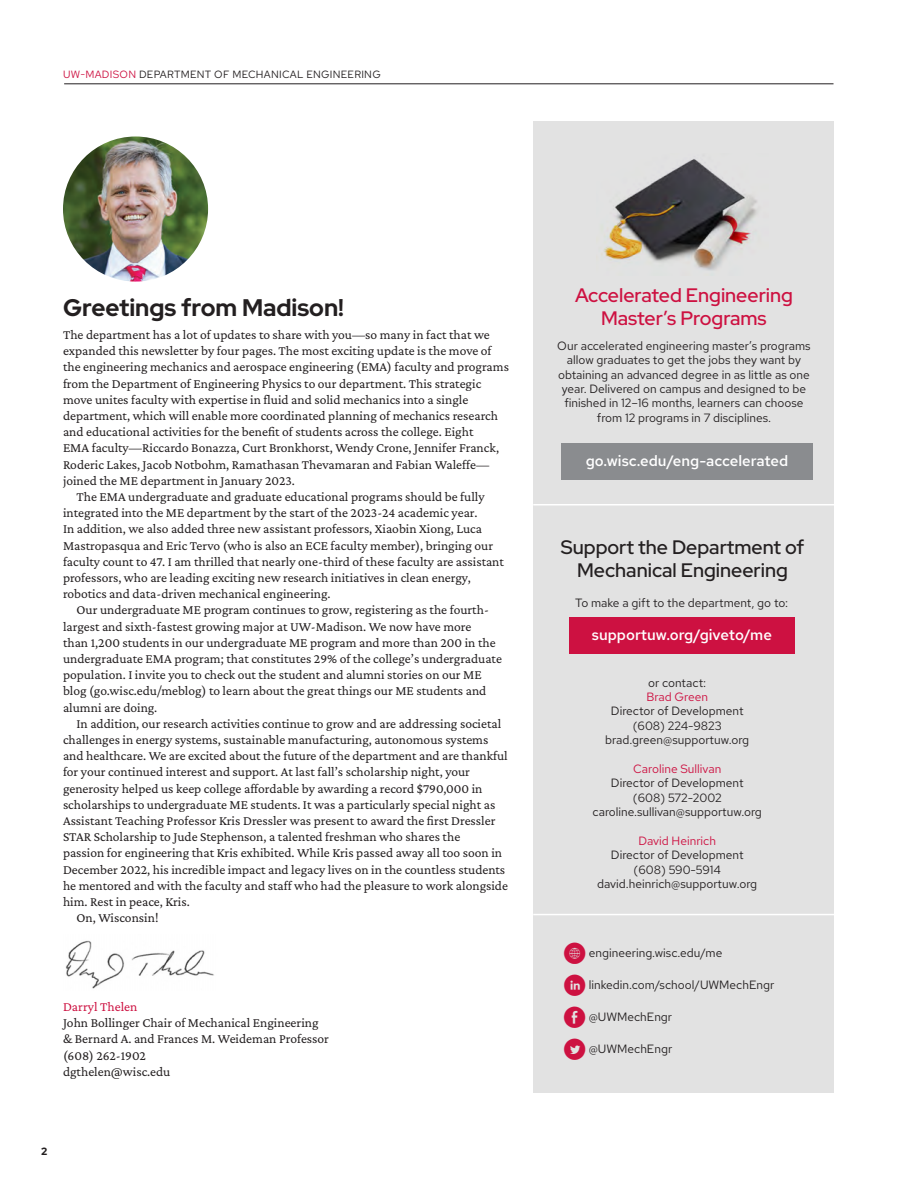
<style>
.page{position:relative;width:918px;height:1188px;background:#fff}
.page>*{position:absolute;margin:0;border:0;box-sizing:border-box;transform-origin:0 0}
.heading_16{font:700 24px "Red Hat Display";color:#231f20}
.heading_12{font:500 19.5px/23.4px "Red Hat Display";color:#231f20;text-align:center}
.t1{font:500 19.5px/23.4px "Red Hat Display";color:#cd1141;text-align:center}
.t2{font:500 15px "Red Hat Text";color:#fff}
.body_text{font:13.5px/16.2px "Crimson Pro";color:#231f20}
.body_text_no_indent{font:13.5px/16.2px "Crimson Pro";color:#231f20}
.body_text_sans{font:12px/14.4px "Red Hat Text";color:#231f20;text-align:center}
.body_text_news_sans{font:12px "Red Hat Text";color:#231f20}
.body_text_sans-2{font:12px "Red Hat Text";color:#cd1141}
.top_mast_info{font:10.5px "Red Hat Text";letter-spacing:.025em;color:#231f20}
.t3{font:700 10.5px "Red Hat Text";color:#231f20}
.s1{color:#cd1141}
.s2{font-family:"Social Media Circled";font-size:21px;color:#cd1141}
</style>
<div class="page">
<div style="left:533px;top:122px;width:301px;height:972px;background:#e2e2e2"></div>
<hr style="left:64px;top:84px;width:770px;height:1px;background:#231f20">
<hr style="left:533px;top:504px;width:301px;height:2px;background:#fff">
<hr style="left:533px;top:914px;width:301px;height:1px;background:#fff">
<img style="left:65px;top:940px;width:149px;height:49px">
<img style="left:63px;top:136px;width:145px;height:146px;border-radius:73px">
<div style="left:569px;top:617px;width:226px;height:37px;background:#cd1141"></div>
<div style="left:561px;top:443px;width:252px;height:37px;background:#8a8c8f"></div>
<img style="left:601px;top:159px;width:156px;height:112px">
<p class="top_mast_info" style="left:63px;top:67px;width:319px"><span class="s1">UW-MADISON</span> DEPARTMENT OF MECHANICAL ENGINEERING</p>
<p class="heading_16" style="left:63px;top:292px;width:283px">Greetings from Madison!</p>
<p class="body_text" style="left:63px;top:326px;width:448px">The department has a lot of updates to share with you—so many in fact that we expanded this newsletter by four pages. The most exciting update is the move of the engineering mechanics and aerospace engineering (EMA) faculty and programs from the Department of Engineering Physics to our department. This strategic move unites faculty with expertise in fluid and solid mechanics into a single department, which will enable more coordinated planning of mechanics research and educational activities for the benefit of students across the college. Eight<br>EMA faculty—Riccardo Bonazza, Curt Bronkhorst, Wendy Crone, Jennifer Franck, Roderic Lakes, Jacob Notbohm, Ramathasan Thevamaran and Fabian Waleffe— joined the ME department in January 2023.</p>
<p class="body_text" style="left:63px;top:488px;width:443px;text-indent:14px">The EMA undergraduate and graduate educational programs should be fully integrated into the ME department by the start of the 2023-24 academic year.<br>In addition, we also added three new assistant professors, Xiaobin Xiong, Luca Mastropasqua and Eric Tervo (who is also an ECE faculty member), bringing our faculty count to 47. I am thrilled that nearly one-third of these faculty are assistant professors, who are leading exciting new research initiatives in clean energy, robotics and data-driven mechanical engineering.</p>
<p class="body_text" style="left:63px;top:602px;width:440px;text-indent:14px">Our undergraduate ME program continues to grow, registering as the fourth&shy;largest and sixth-fastest growing major at UW-Madison. We now have more<br>than 1,200 students in our undergraduate ME program and more than 200 in the undergraduate EMA program; that constitutes 29% of the college’s undergraduate population. I invite you to check out the student and alumni stories on our ME blog (go.wisc.edu/meblog) to learn about the great things our ME students and alumni are doing.</p>
<p class="body_text" style="left:63px;top:715px;width:447px;text-indent:14px">In addition, our research activities continue to grow and are addressing societal challenges in energy systems, sustainable manufacturing, autonomous systems and healthcare. We are excited about the future of the department and are thankful for your continued interest and support. At last fall’s scholarship night, your generosity helped us keep college affordable by awarding a record $790,000 in scholarships to undergraduate ME students. It was a particularly special night as Assistant Teaching Professor Kris Dressler was present to award the first Dressler STAR Scholarship to Jude Stephenson, a talented freshman who shares the<br>passion for engineering that Kris exhibited. While Kris passed away all too soon in December 2022, his incredible impact and legacy lives on in the countless students he mentored and with the faculty and staff who had the pleasure to work alongside him. Rest in peace, Kris.</p>
<p class="body_text" style="left:76px;top:909px;width:84px">On, Wisconsin!</p>
<p class="body_text_no_indent" style="left:63px;top:998px;width:268px"><span class="s1">Darryl Thelen<br></span>John Bollinger Chair of Mechanical Engineering &amp; Bernard A. and Frances M. Weideman Professor (608) 262-1902<br>dgthelen@wisc.edu</p>
<p class="t3" style="left:41px;top:1145px;width:8px">2</p>
<p class="t1" style="left:575px;top:283px;width:219px">Accelerated Engineering<br>Master’s Programs</p>
<p class="body_text_sans" style="left:557px;top:338px;width:255px">Our accelerated engineering master’s programs allow graduates to get the jobs they want by obtaining an advanced degree in as little as one year. Delivered on campus and designed to be finished in 12–16 months, learners can choose from 12 programs in 7 disciplines.</p>
<p class="t2" style="left:586px;top:451px;width:204px">go.wisc.edu/eng-accelerated</p>
<p class="heading_12" style="left:561px;top:535px;width:245px">Support the Department of<br>Mechanical Engineering</p>
<p class="body_text_sans" style="left:575px;top:595px;width:215px">To make a gift to the department, go to:</p>
<p class="t2" style="left:592px;top:624px;width:182px">supportuw.org/giveto/me</p>
<p class="body_text_sans" style="left:648px;top:675px;width:59px">or contact:</p>
<p class="body_text_sans-2" style="left:646px;top:689px;width:63px">Brad Green</p>
<p class="body_text_sans" style="left:611px;top:704px;width:134px">Director of Development</p>
<p class="body_text_sans" style="left:633px;top:718px;width:90px">(608) 224-9823</p>
<p class="body_text_sans" style="left:605px;top:733px;width:145px">brad.green@supportuw.org</p>
<p class="body_text_sans-2" style="left:633px;top:761px;width:90px">Caroline Sullivan</p>
<p class="body_text_sans" style="left:611px;top:776px;width:134px">Director of Development</p>
<p class="body_text_sans" style="left:633px;top:790px;width:90px">(608) 572-2002</p>
<p class="body_text_sans" style="left:593px;top:805px;width:171px">caroline.sullivan@supportuw.org</p>
<p class="body_text_sans-2" style="left:638px;top:833px;width:79px">David Heinrich</p>
<p class="body_text_sans" style="left:611px;top:848px;width:134px">Director of Development</p>
<p class="body_text_sans" style="left:634px;top:862px;width:89px">(608) 590-5914</p>
<p class="body_text_sans" style="left:597px;top:877px;width:161px">david.heinrich@supportuw.org</p>
<p class="body_text_news_sans" style="left:564px;top:945px;width:160px"><span class="s2">K</span> engineering.wisc.edu/me</p>
<p class="body_text_news_sans" style="left:564px;top:977px;width:212px"><span class="s2">C</span> linkedin.com/school/UWMechEngr</p>
<p class="body_text_news_sans" style="left:564px;top:1009px;width:110px"><span class="s2">E</span> @UWMechEngr</p>
<p class="body_text_news_sans" style="left:564px;top:1040px;width:110px"><span class="s2">D</span> @UWMechEngr</p>
</div>
